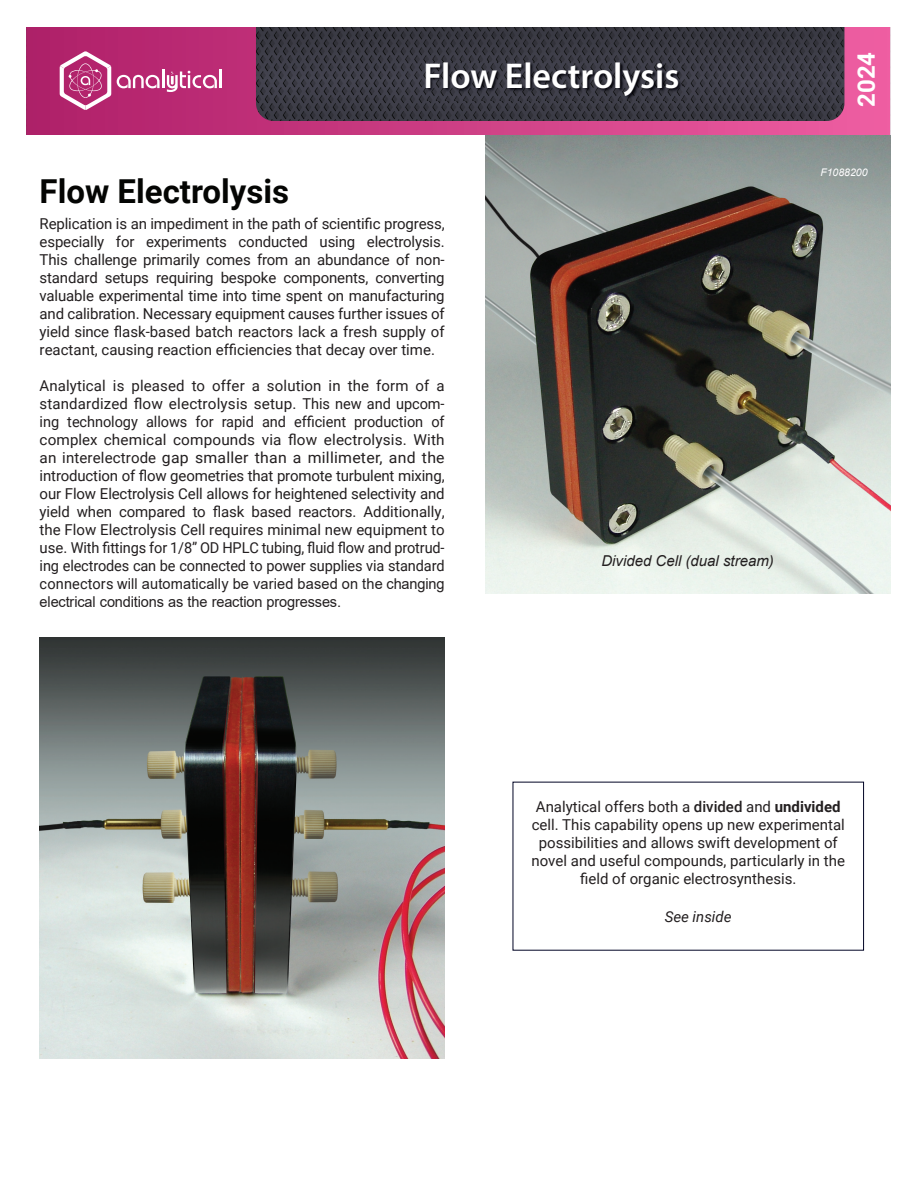
<style>
.page{position:relative;width:918px;height:1188px;background:#fff}
.page>*{position:absolute;margin:0;border:0;box-sizing:border-box;transform-origin:0 0}
.t1{font:600 36px "Myriad Pro";color:#fff}
.t2{font:700 33px "Roboto";color:#040503}
.t3{font:700 24px "Roboto";color:#fff}
.t4{font:15.3px "Roboto";letter-spacing:.015em;color:#231f20}
.t5{font:15px/18px "Roboto";color:#231f20;text-align:justify}
.t6{font:15px/18px "Arial";letter-spacing:-.01em;color:#231f20}
.t7{font:italic 15px "Arial";color:#231f20}
.t8{font:italic 15px "Roboto";color:#231f20}
.t9{font:italic 10.5px "Arial";color:#fff}
.s1{font-size:15px}
.s2{font-family:"Roboto"}
.s3{font-weight:500}
.s4{font-weight:700}
</style>
<div class="page">
<img style="left:485px;top:135px;width:405px;height:459px">
<img style="left:40px;top:637px;width:405px;height:421px">
<svg style="left:26px;top:27px;width:864px;height:108px;background:#733659"></svg>
<svg style="left:60px;top:51px;width:51px;height:59px"></svg>
<hr style="left:219px;top:69px;width:3px;height:19px;background:#fff">
<svg style="left:117px;top:69px;width:100px;height:23px"></svg>
<img style="left:426px;top:62px;width:256px;height:38px">
<h1 class="t1" style="left:423px;top:53px;width:257px">Flow Electrolysis</h1>
<h2 class="t2" style="left:40px;top:168px;width:251px">Flow Electrolysis</h2>
<p class="t5" style="left:40px;top:214px;width:407px">Replication is an impediment in the path of scientific progress, especially for experiments conducted using electrolysis.<br>This challenge primarily comes from an abundance of non&shy;standard setups requiring bespoke components, converting valuable experimental time into time spent on manufacturing and calibration. Necessary equipment causes further issues of yield since flask-based batch reactors lack a fresh supply of reactant, causing reaction efficiencies that decay over time.</p>
<p class="t5" style="left:40px;top:376px;width:407px">Analytical is pleased to offer a solution in the form of a standardized flow electrolysis setup. This new and upcom&shy;ing technology allows for rapid and efficient production of complex chemical compounds via flow electrolysis. With</p>
<p class="t4" style="left:40px;top:447px;width:407px"><span class="s1">an interelectrode</span> gap smaller than a millimeter, and the</p>
<p class="t5" style="left:40px;top:466px;width:407px">introduction of flow geometries that promote turbulent mixing, our Flow Electrolysis Cell allows for heightened selectivity and yield when compared to flask based reactors. Additionally, the Flow Electrolysis Cell requires minimal new equipment to use. With fittings for 1/8” OD HPLC tubing, fluid flow and protrud&shy;ing electrodes can be connected to power supplies via standard</p>
<p class="t6" style="left:40px;top:575px;width:406px"><span class="s2">connectors</span> will automatically be varied based on the changing electrical conditions as the reaction progresses.</p>
<p class="t7" style="left:601px;top:551px;width:174px">Divided Cell (dual stream)</p>
<h3 class="t3" style="left:850px;top:107px;width:57px;rotate:-90deg">2024</h3>
<p class="t9" style="left:820px;top:165px;width:49px">F1088200</p>
<p class="t5" style="left:532px;top:797px;width:315px;text-align:center">Analytical offers both a <span class="s3">divided</span> and <span class="s4">undivided </span>cell. This capability opens up new experimental possibilities and allows swift development of novel and useful compounds, particularly in the field of organic electrosynthesis.</p>
<p class="t8" style="left:665px;top:906px;width:68px">See inside</p>
</div>
